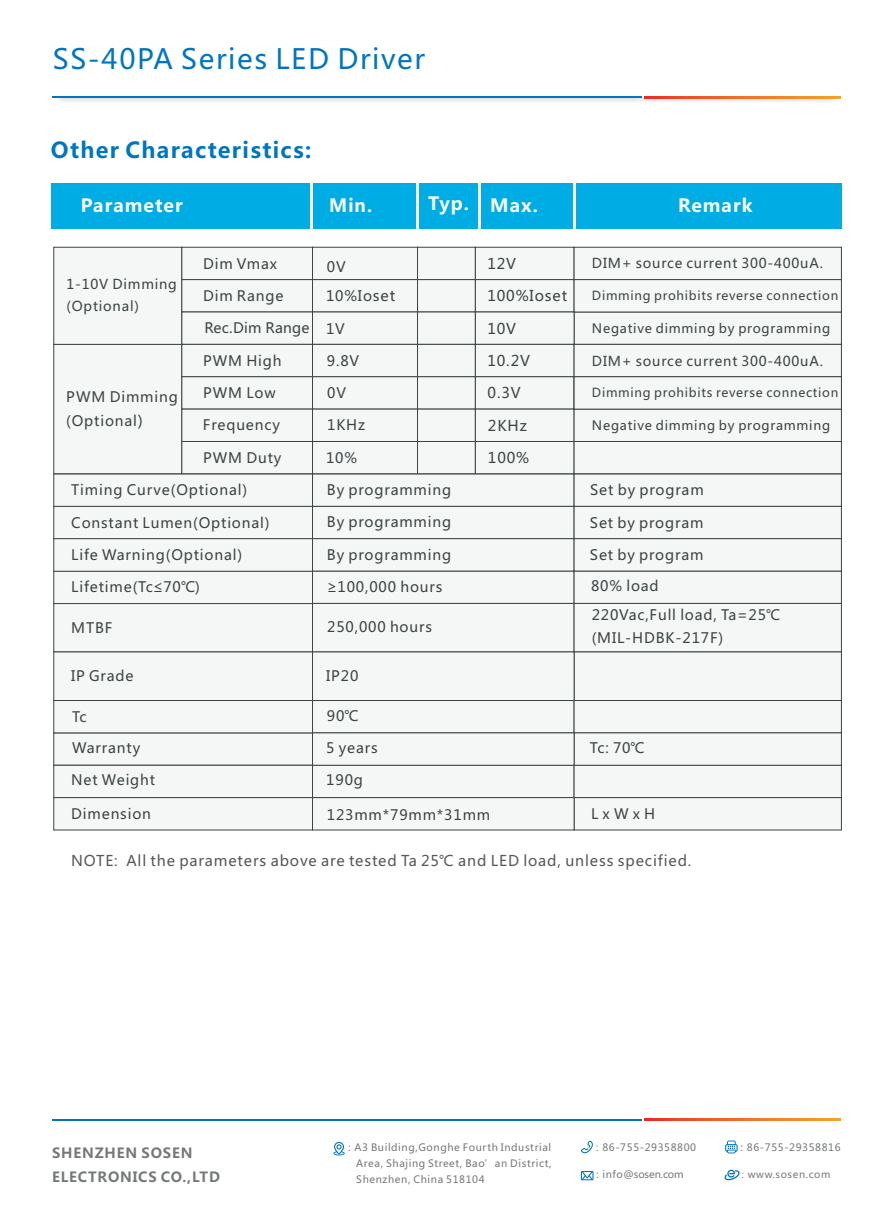
<style>
.page{position:relative;width:893px;height:1212px;background:#fff}
.page>*{position:absolute;margin:0;border:0;box-sizing:border-box;transform-origin:0 0}
.t1{font:27.6px "Microsoft Ya Hei";letter-spacing:.06em;color:#0076bf}
.t2{font:700 21.75px "Microsoft Ya Hei";letter-spacing:.06em;color:#0076bf}
.t3{font:700 18px "Microsoft Ya Hei";letter-spacing:.06em;color:#fff}
.t4{font:14.7px "Microsoft Ya Hei";letter-spacing:.06em;color:#57585a}
.t5{font:14.7px/32.2px "Microsoft Ya Hei";letter-spacing:.06em;color:#3c4444}
.t6{font:14.25px/29.7px "Microsoft Ya Hei";letter-spacing:.06em;color:#3c4444}
.t7{font:14.25px "Microsoft Ya Hei";letter-spacing:.02em;color:#3c4444}
.t8{font:700 13.8px/24px "Microsoft Ya Hei";letter-spacing:.06em;color:#747879}
.t9{font:13.5px/21.5px "Microsoft Ya Hei";letter-spacing:.06em;color:#3c4444}
.t10{font:12.75px "Microsoft Ya Hei";letter-spacing:.06em;color:#3c4444}
.t11{font:12.3px "Microsoft Ya Hei";letter-spacing:.06em;color:#3c4444}
.t12{font:10.05px/15.9px "Microsoft Ya Hei";letter-spacing:.06em;color:#747879;text-align:justify}
.t13{font:10.05px "Microsoft Ya Hei";letter-spacing:-.015em;color:#747879}
.t14{font:9.9px "Microsoft Ya Hei";letter-spacing:.06em;color:#747879}
.s1{font-size:15px}
.s2{font-size:14.7px}
</style>
<div class="page">
<img style="left:58px;top:98px;width:782px;height:4px">
<hr style="left:53px;top:97px;width:589px;height:1px;background:#0076bf">
<svg style="left:644px;top:97px;width:196px;height:1px"></svg>
<svg style="left:333px;top:1142px;width:12px;height:13px"></svg>
<svg style="left:581px;top:1140px;width:12px;height:13px"></svg>
<svg style="left:725px;top:1140px;width:13px;height:13px"></svg>
<svg style="left:724px;top:1170px;width:16px;height:10px"></svg>
<svg style="left:581px;top:1171px;width:12px;height:9px"></svg>
<hr style="left:53px;top:1119px;width:589px;height:1px;background:#0076bf">
<svg style="left:644px;top:1119px;width:196px;height:1px"></svg>
<div style="left:53px;top:246px;width:789px;height:585px;background:#f5f7f7"></div>
<div style="left:51px;top:184px;width:791px;height:45px;background:#00ace4"></div>
<hr style="left:310px;top:184px;width:2px;height:45px;background:#fff">
<hr style="left:416px;top:184px;width:3px;height:45px;background:#fff">
<hr style="left:479px;top:184px;width:2px;height:45px;background:#fff">
<hr style="left:573px;top:184px;width:3px;height:45px;background:#fff">
<h1 class="t1" style="left:53px;top:47px;width:374px">SS-40PA Series LED Driver</h1>
<h2 class="t2" style="left:51px;top:140px;width:262px">Other Characteristics:</h2>
<p class="t3" style="left:81px;top:197px;width:103px">Parameter</p>
<p class="t3" style="left:329px;top:197px;width:44px">Min.</p>
<p class="t3" style="left:428px;top:196px;width:111px">Typ. Max.</p>
<p class="t3" style="left:678px;top:197px;width:76px">Remark</p>
<p class="t9" style="left:67px;top:275px;width:112px">1-10V Dimming (Optional)</p>
<p class="t6" style="left:66px;top:387px;width:113px;line-height:23.5px">PWM Dimming (Optional<span class="s1">)</span></p>
<p class="t6" style="left:203px;top:250px;width:75px">Dim Vmax</p>
<p class="t6" style="left:203px;top:282px;width:82px">Dim Range</p>
<p class="t7" style="left:204px;top:322px;width:107px">Rec<span class="s1">.</span>Dim Range</p>
<p class="t6" style="left:203px;top:347px;width:80px">PWM High</p>
<p class="t6" style="left:203px;top:379px;width:74px">PWM Low</p>
<p class="t6" style="left:203px;top:411px;width:79px">Frequency</p>
<p class="t6" style="left:203px;top:444px;width:80px">PWM Duty</p>
<p class="t6" style="left:326px;top:253px;width:71px">0V<br>10%Io<span class="s2">set</span></p>
<p class="t6" style="left:326px;top:315px;width:20px">1V</p>
<p class="t6" style="left:327px;top:347px;width:34px">9.8V</p>
<p class="t6" style="left:327px;top:379px;width:20px">0V</p>
<p class="t6" style="left:327px;top:412px;width:39px">1KHz</p>
<p class="t6" style="left:326px;top:444px;width:33px">10%</p>
<p class="t5" style="left:487px;top:249px;width:81px">12V<br>100%Ioset</p>
<p class="t5" style="left:487px;top:313px;width:30px">10V</p>
<p class="t5" style="left:487px;top:346px;width:44px">10.2V<br>0.3V<br>2KHz<br>100%</p>
<p class="t9" style="left:592px;top:254px;width:232px">DIM+ source current 300-400uA.</p>
<p class="t11" style="left:592px;top:290px;width:248px">Dimming prohibits reverse connection</p>
<p class="t10" style="left:592px;top:322px;width:240px">Negative dimming by programming</p>
<p class="t9" style="left:592px;top:351px;width:232px">DIM+ source current 300-400uA.</p>
<p class="t11" style="left:592px;top:387px;width:248px">Dimming prohibits reverse connection</p>
<p class="t10" style="left:592px;top:419px;width:240px">Negative dimming by programming</p>
<p class="t6" style="left:71px;top:477px;width:177px">Timing Curve(Optional)</p>
<p class="t6" style="left:327px;top:476px;width:126px">By programming</p>
<p class="t6" style="left:590px;top:476px;width:115px">Set by program</p>
<p class="t6" style="left:71px;top:509px;width:200px">Constant Lumen(Optional)</p>
<p class="t6" style="left:327px;top:508px;width:126px">By programming</p>
<p class="t6" style="left:590px;top:509px;width:115px">Set by program</p>
<p class="t6" style="left:71px;top:541px;width:172px">Life Warning(Optional)</p>
<p class="t6" style="left:327px;top:541px;width:126px">By programming</p>
<p class="t6" style="left:590px;top:541px;width:115px">Set by program</p>
<p class="t6" style="left:71px;top:573px;width:130px">Lifetime(Tc≤70℃)</p>
<p class="t6" style="left:327px;top:573px;width:117px">≥100,000 hours</p>
<p class="t6" style="left:591px;top:572px;width:69px">80% load</p>
<p class="t6" style="left:592px;top:605px;width:190px;line-height:22.5px">220Vac,Full load, Ta=25℃ (MIL-HDBK-217F)</p>
<p class="t6" style="left:327px;top:613px;width:106px">250,000 hours</p>
<p class="t6" style="left:326px;top:662px;width:34px">IP20</p>
<p class="t6" style="left:327px;top:702px;width:33px">90℃</p>
<p class="t6" style="left:326px;top:734px;width:53px">5 years</p>
<p class="t6" style="left:326px;top:766px;width:38px">190g</p>
<p class="t6" style="left:327px;top:801px;width:165px">123mm*79mm*31mm</p>
<p class="t6" style="left:71px;top:614px;width:43px">MTBF</p>
<p class="t6" style="left:71px;top:662px;width:64px">IP Grade</p>
<p class="t6" style="left:72px;top:702px;width:70px;line-height:30.9px">Tc<br>Warranty</p>
<p class="t6" style="left:71px;top:766px;width:85px">Net Weight</p>
<p class="t6" style="left:71px;top:800px;width:81px">Dimension</p>
<p class="t6" style="left:590px;top:734px;width:56px">Tc: 70℃</p>
<p class="t6" style="left:591px;top:800px;width:66px">L x W x H</p>
<p class="t4" style="left:71px;top:854px;width:622px">NOTE: All the parameters above are tested Ta 25℃ and LED load, unless specified.</p>
<p class="t8" style="left:52px;top:1142px;width:169px">SHENZHEN SOSEN<br>ELECTRONICS CO.,LTD</p>
<p class="t12" style="left:356px;top:1140px;width:197px;text-indent:-12px">：A3 Building,Gonghe Fourth Industrial Area, Shajing Street, Bao’an District, Shenzhen, China 518104</p>
<p class="t12" style="left:592px;top:1140px;width:105px">：86-755-29358800</p>
<p class="t12" style="left:737px;top:1140px;width:105px">：86-755-29358816</p>
<p class="t13" style="left:592px;top:1170px;width:93px">：info@sosen.com</p>
<p class="t14" style="left:738px;top:1170px;width:94px">：www.sosen.com</p>
</div>
